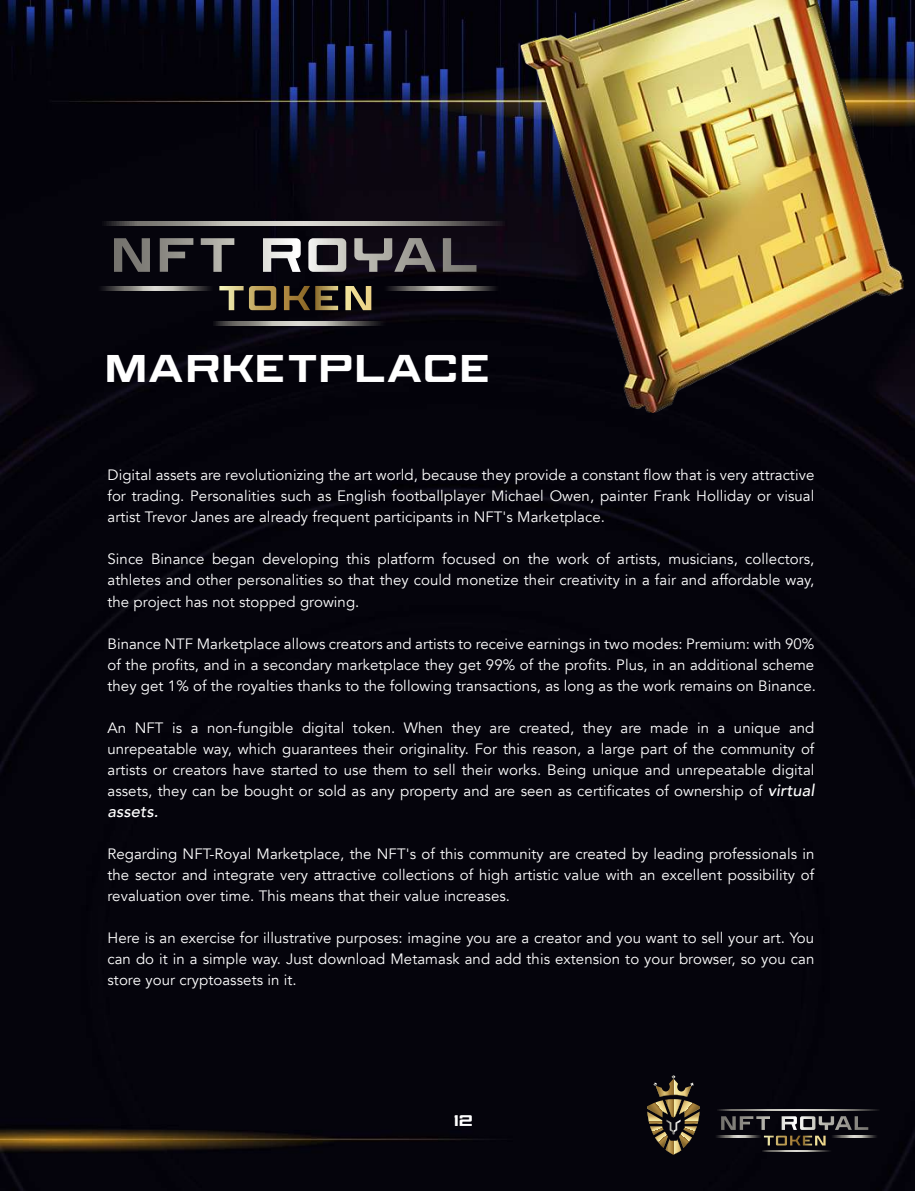
<style>
.page{position:relative;width:915px;height:1191px;background:#fff}
.page>*{position:absolute;margin:0;border:0;box-sizing:border-box;transform-origin:0 0}
.t1{font:37.5px "Walktimes";letter-spacing:.09em;color:#fff}
.t2{font:italic 500 16.5px "Avenir";letter-spacing:.005em;color:#fff}
.t3{font:15px/21px "Avenir";letter-spacing:.005em;color:#fff;text-align:justify}
.t4{font:15px "Walktimes";color:#fff}
.s1{font-weight:500;font-style:italic;font-size:16.5px}
</style>
<div class="page">
<div style="left:0;top:0;width:914px;height:1191px;background:#05040c"></div>
<svg style="left:720px;top:1116px;width:148px;height:29px;background:#363434"></svg>
<svg style="left:709px;top:1109px;width:170px;height:2px"></svg>
<svg style="left:757px;top:1150px;width:73px;height:1px"></svg>
<svg style="left:711px;top:1135px;width:49px;height:2px"></svg>
<svg style="left:827px;top:1135px;width:49px;height:2px"></svg>
<svg style="left:647px;top:1074px;width:52px;height:80px;background:#4f442e"></svg>
<svg style="left:114px;top:238px;width:36px;height:34px"></svg>
<svg style="left:160px;top:238px;width:33px;height:34px"></svg>
<svg style="left:201px;top:238px;width:33px;height:34px"></svg>
<svg style="left:263px;top:238px;width:37px;height:34px"></svg>
<svg style="left:308px;top:238px;width:38px;height:34px"></svg>
<svg style="left:354px;top:238px;width:82px;height:34px;background:#545053"></svg>
<svg style="left:442px;top:238px;width:34px;height:34px"></svg>
<svg style="left:219px;top:286px;width:24px;height:24px"></svg>
<svg style="left:249px;top:286px;width:27px;height:24px"></svg>
<svg style="left:284px;top:286px;width:54px;height:24px"></svg>
<svg style="left:345px;top:286px;width:26px;height:24px"></svg>
<svg style="left:85px;top:221px;width:419px;height:4px;background:#908e8a"></svg>
<svg style="left:205px;top:322px;width:180px;height:3px"></svg>
<svg style="left:92px;top:286px;width:120px;height:4px"></svg>
<svg style="left:377px;top:286px;width:121px;height:4px"></svg>
<img style="left:520px;top:1px;width:383px;height:412px">
<h1 class="t1" style="left:107px;top:345px;width:384px">MARKETPLACE</h1>
<p class="t3" style="left:107px;top:465px;width:708px">Digital assets are revolutionizing the art world, because they provide a constant flow that is very attractive for trading. Personalities such as English footballplayer Michael Owen, painter Frank Holliday or visual artist Trevor Janes are already frequent participants in NFT's Marketplace.</p>
<p class="t3" style="left:107px;top:549px;width:708px">Since Binance began developing this platform focused on the work of artists, musicians, collectors, athletes and other personalities so that they could monetize their creativity in a fair and affordable way, the project has not stopped growing.</p>
<p class="t3" style="left:107px;top:633px;width:709px">Binance NTF Marketplace allows creators and artists to receive earnings in two modes: Premium: with 90% of the profits, and in a secondary marketplace they get 99% of the profits. Plus, in an additional scheme they get 1% of the royalties thanks to the following transactions, as long as the work remains on Binance.</p>
<p class="t3" style="left:107px;top:717px;width:708px">An NFT is a non-fungible digital token. When they are created, they are made in a unique and unrepeatable way, which guarantees their originality. For this reason, a large part of the community of artists or creators have started to use them to sell their works. Being unique and unrepeatable digital assets, they can be bought or sold as any property and are seen as certificates of ownership of <span class="s1">virtual</span></p>
<p class="t2" style="left:107px;top:801px;width:52px">assets.</p>
<p class="t3" style="left:107px;top:843px;width:708px">Regarding NFT-Royal Marketplace, the NFT's of this community are created by leading professionals in the sector and integrate very attractive collections of high artistic value with an excellent possibility of revaluation over time. This means that their value increases.</p>
<p class="t3" style="left:107px;top:927px;width:708px">Here is an exercise for illustrative purposes: imagine you are a creator and you want to sell your art. You can do it in a simple way. Just download Metamask and add this extension to your browser, so you can store your cryptoassets in it.</p>
<p class="t4" style="left:454px;top:1111px;width:20px">12</p>
</div>
